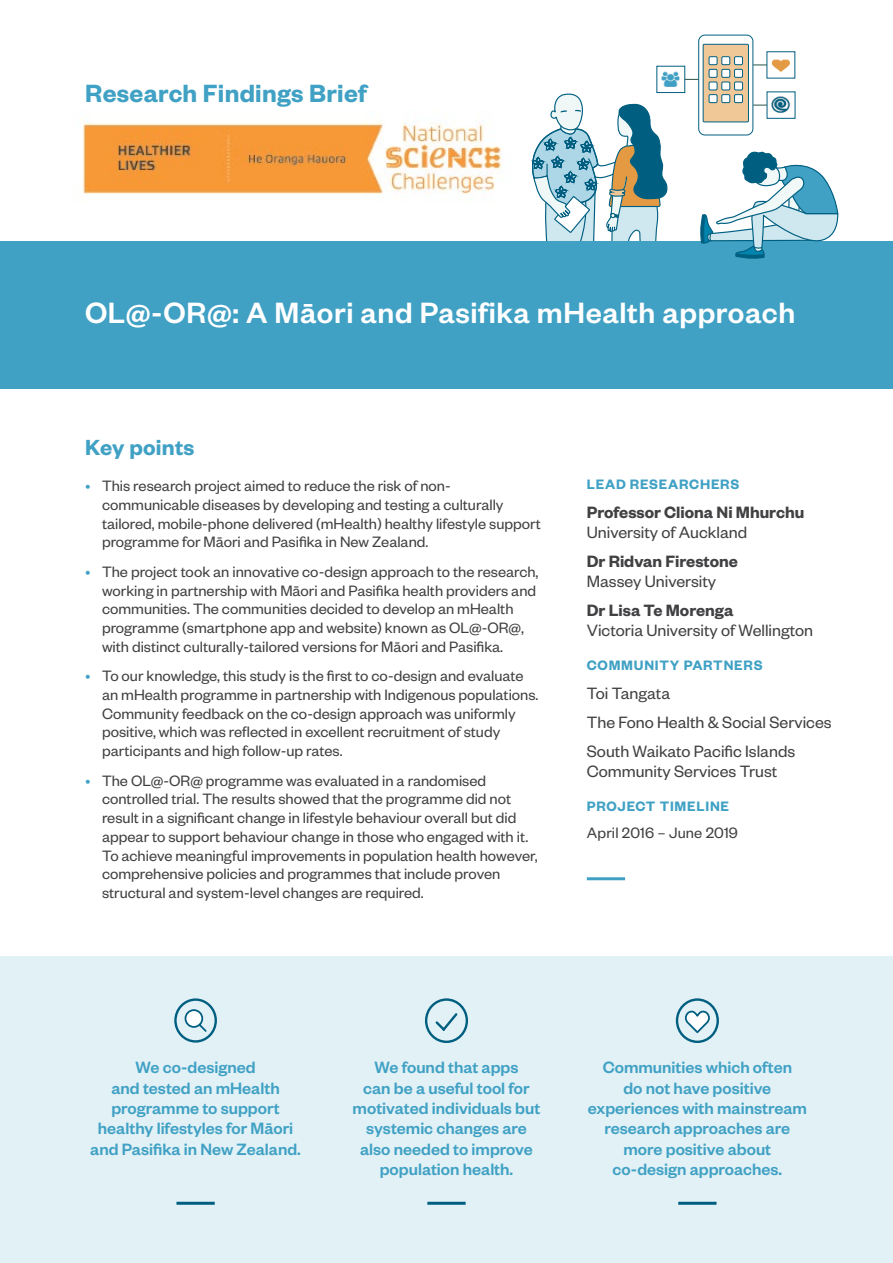
<style>
.page{position:relative;width:893px;height:1263px;background:#fff}
.page>*{position:absolute;margin:0;border:0;box-sizing:border-box;transform-origin:0 0}
.title_text{font:500 32.25px "Founders Grotesk";letter-spacing:.02em;color:#fff}
.key_messages_subhead{font:600 27.3px "Founders Grotesk";letter-spacing:.01em;color:#40a1c4}
.key_messages_subhead-2{font:600 24px "Founders Grotesk";letter-spacing:.01em;color:#40a1c4}
.body_1{font:500 18px/20.2px "Founders Grotesk";color:#40a1c4;text-align:center}
.University{font:18px/20.2px "Founders Grotesk";color:#414042}
.name{font:600 18px "Founders Grotesk";color:#414042}
.body_1-2{font:16.5px/18.8px "Founders Grotesk";color:#414042}
.subhead_sm_caps{font:600 15px "Founders Grotesk";letter-spacing:.05em;color:#40a1c4}
.s1{color:#40a1c4}
</style>
<div class="page">
<svg style="left:529px;top:65px;width:139px;height:324px"></svg>
<div style="left:0;top:241px;width:893px;height:147px;background:#40a1c4"></div>
<div style="left:0;top:957px;width:893px;height:306px;background:#e2f1f6"></div>
<hr style="left:587px;top:877px;width:38px;height:3px;background:#40a1c4">
<img style="left:82px;top:122px;width:420px;height:80px">
<hr style="left:176px;top:1202px;width:39px;height:3px;background:#005f80">
<hr style="left:427px;top:1202px;width:39px;height:3px;background:#005f80">
<hr style="left:678px;top:1202px;width:38px;height:3px;background:#005f80">
<div style="left:676px;top:998px;width:43px;height:45px;border:2px solid #005f80;border-radius:50%"></div>
<svg style="left:684px;top:1010px;width:27px;height:25px"></svg>
<div style="left:425px;top:998px;width:43px;height:45px;border:2px solid #005f80;border-radius:50%"></div>
<svg style="left:435px;top:1013px;width:23px;height:18px"></svg>
<div style="left:174px;top:998px;width:43px;height:45px;border:2px solid #005f80;border-radius:50%"></div>
<svg style="left:184px;top:1009px;width:23px;height:23px"></svg>
<svg style="left:700px;top:151px;width:139px;height:108px"></svg>
<svg style="left:753px;top:105px;width:14px;height:1px"></svg>
<div style="left:698px;top:35px;width:55px;height:100px;border:1px solid #005f80;border-radius:6px"></div>
<div style="left:703px;top:44px;width:45px;height:78px;background:#f0c898"></div>
<div style="left:703px;top:44px;width:46px;height:78px;border:1px solid #005f80"></div>
<div style="left:709px;top:57px;width:8px;height:8px;background:#fff"></div>
<div style="left:709px;top:56px;width:8px;height:9px;border:1px solid #005f80"></div>
<div style="left:722px;top:57px;width:8px;height:8px;background:#fff"></div>
<div style="left:721px;top:56px;width:9px;height:9px;border:1px solid #005f80"></div>
<div style="left:734px;top:57px;width:8px;height:8px;background:#fff"></div>
<div style="left:734px;top:56px;width:9px;height:9px;border:1px solid #005f80"></div>
<div style="left:734px;top:69px;width:8px;height:8px;background:#fff"></div>
<div style="left:734px;top:69px;width:9px;height:9px;border:1px solid #005f80"></div>
<div style="left:722px;top:69px;width:8px;height:8px;background:#fff"></div>
<div style="left:721px;top:69px;width:9px;height:9px;border:1px solid #005f80"></div>
<div style="left:709px;top:69px;width:8px;height:8px;background:#fff"></div>
<div style="left:709px;top:69px;width:8px;height:9px;border:1px solid #005f80"></div>
<div style="left:709px;top:82px;width:8px;height:8px;background:#fff"></div>
<div style="left:709px;top:82px;width:8px;height:8px;border:1px solid #005f80"></div>
<div style="left:722px;top:82px;width:8px;height:8px;background:#fff"></div>
<div style="left:721px;top:82px;width:9px;height:8px;border:1px solid #005f80"></div>
<div style="left:734px;top:82px;width:8px;height:8px;background:#fff"></div>
<div style="left:734px;top:82px;width:9px;height:8px;border:1px solid #005f80"></div>
<div style="left:734px;top:95px;width:8px;height:8px;background:#fff"></div>
<div style="left:734px;top:94px;width:9px;height:9px;border:1px solid #005f80"></div>
<div style="left:722px;top:95px;width:8px;height:8px;background:#fff"></div>
<div style="left:721px;top:94px;width:9px;height:9px;border:1px solid #005f80"></div>
<div style="left:709px;top:95px;width:8px;height:8px;background:#fff"></div>
<div style="left:709px;top:94px;width:8px;height:9px;border:1px solid #005f80"></div>
<svg style="left:753px;top:64px;width:14px;height:1px"></svg>
<img style="left:772px;top:96px;width:18px;height:17px">
<img style="left:658px;top:70px;width:22px;height:21px">
<img style="left:771px;top:59px;width:19px;height:13px">
<svg style="left:685px;top:79px;width:14px;height:1px"></svg>
<p class="key_messages_subhead" style="left:85px;top:76px;width:283px">Research Findings Brief</p>
<p class="title_text" style="left:85px;top:293px;width:712px">OL@-OR@: A Māori and Pasifika mHealth approach</p>
<p class="key_messages_subhead-2" style="left:85px;top:433px;width:111px">Key points</p>
<p class="body_1-2" style="left:102px;top:476px;width:440px;text-indent:-17px"><span class="s1">•</span> This research project aimed to reduce the risk of non&shy;communicable diseases by developing and testing a culturally tailored, mobile-phone delivered (mHealth) healthy lifestyle support programme for Māori and Pasifika in New Zealand.</p>
<p class="body_1-2" style="left:102px;top:561px;width:438px;text-indent:-17px"><span class="s1">•</span> The project took an innovative co-design approach to the research, working in partnership with Māori and Pasifika health providers and communities. The communities decided to develop an mHealth programme (smartphone app and website) known as OL@-OR@, with distinct culturally-tailored versions for Māori and Pasifika.</p>
<p class="body_1-2" style="left:102px;top:666px;width:438px;text-indent:-17px"><span class="s1">•</span> To our knowledge, this study is the first to co-design and evaluate an mHealth programme in partnership with Indigenous populations.<br>Community feedback on the co-design approach was uniformly positive, which was reflected in excellent recruitment of study participants and high follow-up rates.</p>
<p class="body_1-2" style="left:102px;top:770px;width:437px;text-indent:-17px"><span class="s1">•</span> The OL@-OR@ programme was evaluated in a randomised controlled trial. The results showed that the programme did not result in a significant change in lifestyle behaviour overall but did appear to support behaviour change in those who engaged with it.<br>To achieve meaningful improvements in population health however, comprehensive policies and programmes that include proven structural and system-level changes are required.</p>
<p class="subhead_sm_caps" style="left:587px;top:475px;width:154px">LEAD RESEARCHERS</p>
<p class="name" style="left:587px;top:500px;width:219px">Professor Cliona Ni Mhurchu</p>
<p class="University" style="left:587px;top:521px;width:162px">University of Auckland</p>
<p class="name" style="left:587px;top:549px;width:153px">Dr Ridvan Firestone</p>
<p class="University" style="left:587px;top:570px;width:131px">Massey University</p>
<p class="name" style="left:587px;top:598px;width:148px">Dr Lisa Te Morenga</p>
<p class="University" style="left:587px;top:619px;width:228px">Victoria University of Wellington</p>
<p class="subhead_sm_caps" style="left:587px;top:656px;width:177px">COMMUNITY PARTNERS</p>
<p class="University" style="left:587px;top:682px;width:85px">Toi Tangata</p>
<p class="University" style="left:587px;top:711px;width:246px">The Fono Health &amp; Social Services</p>
<p class="University" style="left:587px;top:740px;width:210px">South Waikato Pacific Islands<br>Community Services Trust</p>
<p class="subhead_sm_caps" style="left:587px;top:797px;width:144px">PROJECT TIMELINE</p>
<p class="body_1-2" style="left:587px;top:823px;width:153px">April 2016 – June 2019</p>
<p class="body_1" style="left:90px;top:1057px;width:212px">We co-designed<br>and tested an mHealth programme to support healthy lifestyles for Māori and Pasifika in New Zealand.</p>
<p class="body_1" style="left:353px;top:1057px;width:189px">We found that apps<br>can be a useful tool for motivated individuals but systemic changes are also needed to improve population health.</p>
<p class="body_1" style="left:588px;top:1057px;width:221px">Communities which often<br>do not have positive experiences with mainstream research approaches are more positive about co-design approaches.</p>
</div>
